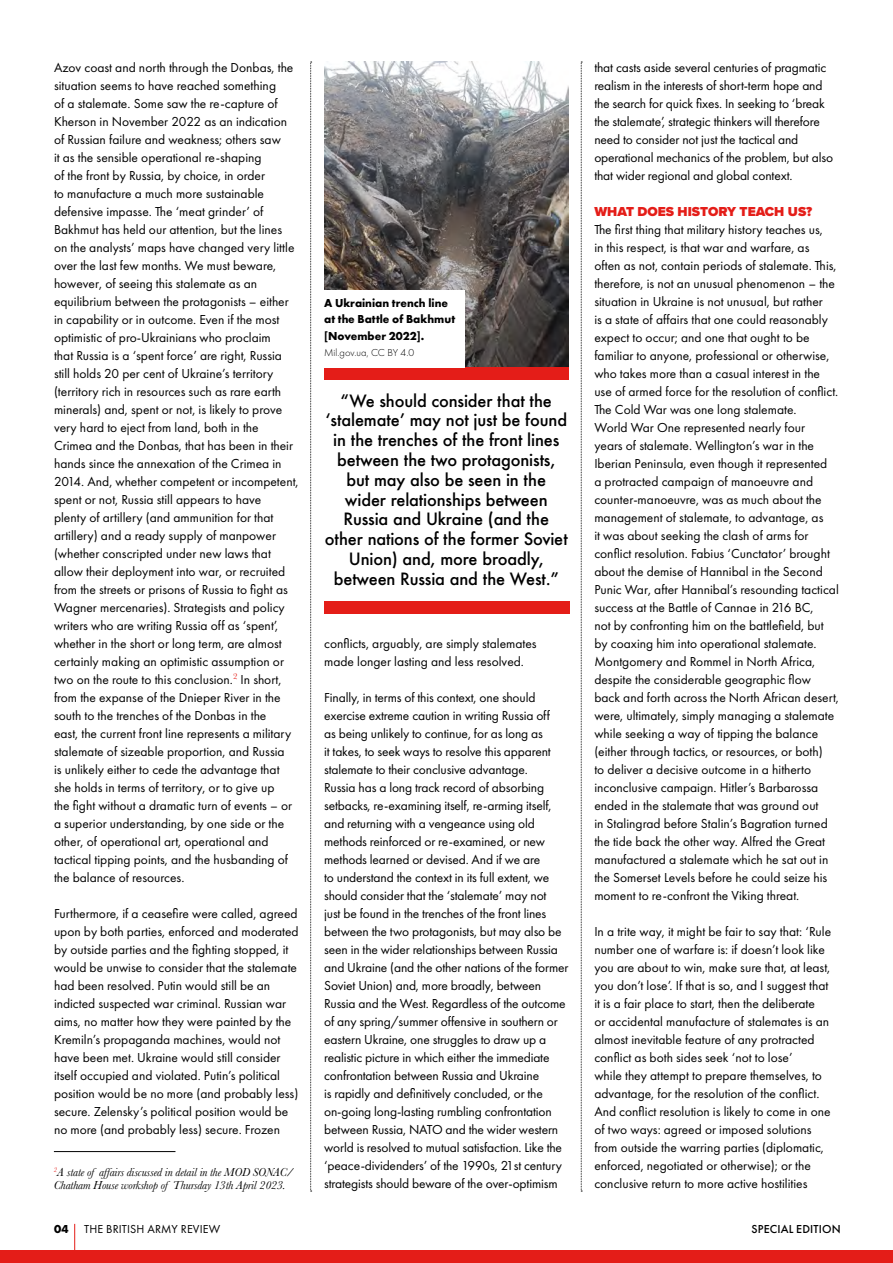
<style>
.page{position:relative;width:893px;height:1263px;background:#fff}
.page>*{position:absolute;margin:0;border:0;box-sizing:border-box;transform-origin:0 0}
.t1{font:500 16.5px/19.8px "Futura";letter-spacing:-.01em;color:#000;text-align:center}
.t2{font:13.5px/18px "Futura PT";color:#000}
.t3{font:900 13.5px "Proxima Nova";color:#e41d18}
.t4{font:italic 12px/13.5px "Baskerville";letter-spacing:-.01em;color:#000}
.t5{font:700 12px/16.5px "Futura PT";color:#000}
.t6{font:12px "Futura PT";letter-spacing:.01em;color:#000}
.t7{font:500 12px "Futura PT";letter-spacing:.01em;color:#000}
.t8{font:300 10.5px "Futura PT";color:#000}
</style>
<div class="page">
<div style="left:0;top:1250px;width:893px;height:13px;background:#e41d18"></div>
<svg style="left:74px;top:1224px;width:1px;height:26px"></svg>
<img style="left:324px;top:62px;width:245px;height:305px">
<div style="left:324px;top:367px;width:244px;height:13px;background:#e41d18"></div>
<div style="left:324px;top:601px;width:245px;height:12px;background:#e41d18"></div>
<svg style="left:310px;top:62px;width:2px;height:1130px"></svg>
<svg style="left:581px;top:62px;width:1px;height:1130px"></svg>
<div style="left:324px;top:290px;width:141px;height:77px;background:#fff"></div>
<hr style="left:54px;top:1151px;width:121px;height:1px;background:#000">
<p class="t2" style="left:54px;top:58px;width:246px">Azov coast and north through the Donbas, the situation seems to have reached something<br>of a stalemate. Some saw the re-capture of Kherson in November 2022 as an indication of Russian failure and weakness; others saw<br>it as the sensible operational re-shaping<br>of the front by Russia, by choice, in order<br>to manufacture a much more sustainable defensive impasse. The ‘meat grinder’ of Bakhmut has held our attention, but the lines on the analysts’ maps have changed very little over the last few months. We must beware, however, of seeing this stalemate as an equilibrium between the protagonists – either in capability or in outcome. Even if the most optimistic of pro-Ukrainians who proclaim<br>that Russia is a ‘spent force’ are right, Russia still holds 20 per cent of Ukraine’s territory (territory rich in resources such as rare earth minerals) and, spent or not, is likely to prove very hard to eject from land, both in the Crimea and the Donbas, that has been in their hands since the annexation of the Crimea in 2014. And, whether competent or incompetent, spent or not, Russia still appears to have<br>plenty of artillery (and ammunition for that artillery) and a ready supply of manpower (whether conscripted under new laws that allow their deployment into war, or recruited from the streets or prisons of Russia to fight as Wagner mercenaries). Strategists and policy writers who are writing Russia off as ‘spent’, whether in the short or long term, are almost certainly making an optimistic assumption or two on the route to this conclusion.<sup>2</sup> In short, from the expanse of the Dnieper River in the south to the trenches of the Donbas in the<br>east, the current front line represents a military stalemate of sizeable proportion, and Russia<br>is unlikely either to cede the advantage that she holds in terms of territory, or to give up<br>the fight without a dramatic turn of events – or a superior understanding, by one side or the other, of operational art, operational and tactical tipping points, and the husbanding of the balance of resources.</p>
<p class="t2" style="left:54px;top:904px;width:246px">Furthermore, if a ceasefire were called, agreed upon by both parties, enforced and moderated by outside parties and the fighting stopped, it would be unwise to consider that the stalemate had been resolved. Putin would still be an indicted suspected war criminal. Russian war aims, no matter how they were painted by the Kremiln’s propaganda machines, would not have been met. Ukraine would still consider itself occupied and violated. Putin’s political position would be no more (and probably less) secure. Zelensky’s political position would be no more (and probably less) secure. Frozen</p>
<p class="t4" style="left:54px;top:1165px;width:241px"><sup>2</sup>A state of affairs discussed in detail in the MOD SONAC/<br>Chatham House workshop of Thursday 13th April 2023.</p>
<p class="t5" style="left:324px;top:294px;width:132px">A Ukrainian trench line at the Battle of Bakhmut [November 2022].</p>
<p class="t8" style="left:324px;top:347px;width:92px">Mil.gov.ua, CC BY 4.0</p>
<p class="t1" style="left:325px;top:390px;width:244px">“We should consider that the ‘stalemate’ may not just be found in the trenches of the front lines between the two protagonists, but may also be seen in the wider relationships between<br>Russia and Ukraine (and the other nations of the former Soviet<br>Union) and, more broadly, between Russia and the West.”</p>
<p class="t2" style="left:324px;top:634px;width:214px">conflicts, arguably, are simply stalemates made longer lasting and less resolved.</p>
<p class="t2" style="left:324px;top:688px;width:246px">Finally, in terms of this context, one should exercise extreme caution in writing Russia off<br>as being unlikely to continue, for as long as<br>it takes, to seek ways to resolve this apparent stalemate to their conclusive advantage.<br>Russia has a long track record of absorbing setbacks, re-examining itself, re-arming itself, and returning with a vengeance using old methods reinforced or re-examined, or new methods learned or devised. And if we are<br>to understand the context in its full extent, we should consider that the ‘stalemate’ may not<br>just be found in the trenches of the front lines between the two protagonists, but may also be seen in the wider relationships between Russia and Ukraine (and the other nations of the former Soviet Union) and, more broadly, between Russia and the West. Regardless of the outcome of any spring/summer offensive in southern or eastern Ukraine, one struggles to draw up a realistic picture in which either the immediate confrontation between Russia and Ukraine<br>is rapidly and definitively concluded, or the on-going long-lasting rumbling confrontation between Russia, NATO and the wider western world is resolved to mutual satisfaction. Like the ‘peace-dividenders’ of the 1990s, 21st century strategists should beware of the over-optimism</p>
<p class="t2" style="left:594px;top:58px;width:240px">that casts aside several centuries of pragmatic realism in the interests of short-term hope and the search for quick fixes. In seeking to ‘break the stalemate’, strategic thinkers will therefore need to consider not just the tactical and operational mechanics of the problem, but also that wider regional and global context.</p>
<p class="t3" style="left:594px;top:201px;width:220px">WHAT DOES HISTORY TEACH US?</p>
<p class="t2" style="left:594px;top:220px;width:246px">The first thing that military history teaches us,<br>in this respect, is that war and warfare, as often as not, contain periods of stalemate. This, therefore, is not an unusual phenomenon – the situation in Ukraine is not unusual, but rather<br>is a state of affairs that one could reasonably expect to occur; and one that ought to be familiar to anyone, professional or otherwise, who takes more than a casual interest in the use of armed force for the resolution of conflict.<br>The Cold War was one long stalemate.<br>World War One represented nearly four<br>years of stalemate. Wellington’s war in the Iberian Peninsula, even though it represented<br>a protracted campaign of manoeuvre and counter-manoeuvre, was as much about the management of stalemate, to advantage, as<br>it was about seeking the clash of arms for conflict resolution. Fabius ‘Cunctator’ brought about the demise of Hannibal in the Second Punic War, after Hannibal’s resounding tactical success at the Battle of Cannae in 216 BC,<br>not by confronting him on the battlefield, but by coaxing him into operational stalemate.<br>Montgomery and Rommel in North Africa, despite the considerable geographic flow back and forth across the North African desert, were, ultimately, simply managing a stalemate while seeking a way of tipping the balance (either through tactics, or resources, or both)<br>to deliver a decisive outcome in a hitherto inconclusive campaign. Hitler’s Barbarossa ended in the stalemate that was ground out<br>in Stalingrad before Stalin’s Bagration turned the tide back the other way. Alfred the Great manufactured a stalemate which he sat out in the Somerset Levels before he could seize his moment to re-confront the Viking threat.</p>
<p class="t2" style="left:594px;top:922px;width:238px">In a trite way, it might be fair to say that: ‘Rule number one of warfare is: if doesn’t look like you are about to win, make sure that, at least, you don’t lose’. If that is so, and I suggest that it is a fair place to start, then the deliberate<br>or accidental manufacture of stalemates is an almost inevitable feature of any protracted conflict as both sides seek ‘not to lose’<br>while they attempt to prepare themselves, to advantage, for the resolution of the conflict.<br>And conflict resolution is likely to come in one of two ways: agreed or imposed solutions from outside the warring parties (diplomatic, enforced, negotiated or otherwise); or the conclusive return to more active hostilities</p>
<p class="t5" style="left:54px;top:1220px;width:16px">04</p>
<p class="t6" style="left:84px;top:1222px;width:137px">THE BRITISH ARMY REVIEW</p>
<p class="t7" style="left:751px;top:1222px;width:91px">SPECIAL EDITION</p>
</div>
